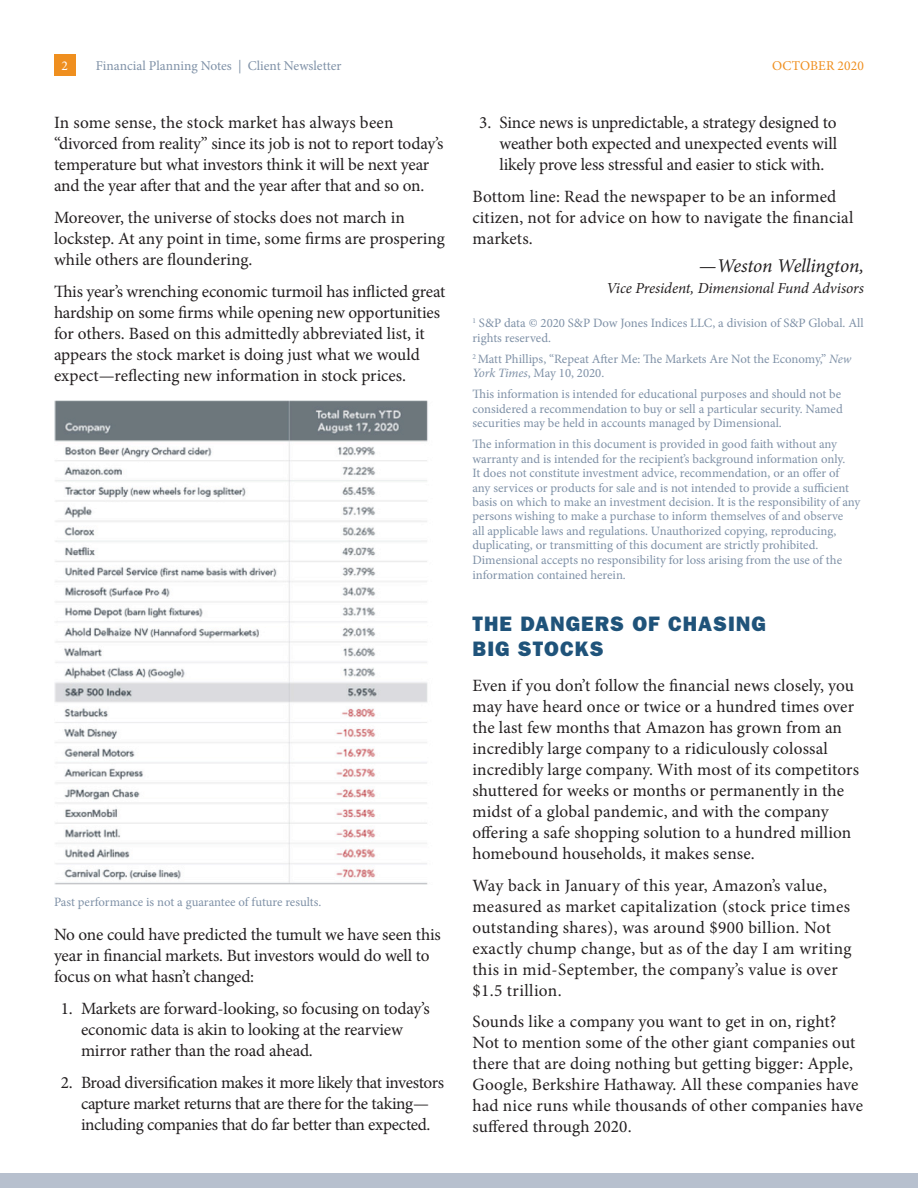
<style>
.page{position:relative;width:918px;height:1188px;background:#fff}
.page>*{position:absolute;margin:0;border:0;box-sizing:border-box;transform-origin:0 0}
.t1{font:800 21px/25.2px "Franklin Gothic";letter-spacing:.05em;color:#1f537a}
.t2{font:italic 19.5px "Minion Pro";letter-spacing:-.01em;color:#231f20}
.t3{font:17.25px/21px "Minion Pro";color:#231f20}
.t4{font:17.25px/21px "Minion Pro";letter-spacing:-.025em;color:#231f20;text-align:center}
.t5{font:italic 15.3px "Minion Pro";letter-spacing:-.005em;color:#231f20}
.t6{font:13.5px "Minion Pro";color:#7f91a7}
.t7{font:13.5px "Minion Pro";letter-spacing:.01em;color:#ef8f1f}
.t8{font:13.5px "Minion Pro";color:#fff}
.t9{font:12.75px/14.5px "Minion Pro";letter-spacing:-.005em;color:#7f91a7}
.s1{font-style:italic}
</style>
<div class="page">
<div style="left:54px;top:54px;width:22px;height:22px;background:#ef8f1f"></div>
<div style="left:0;top:1173px;width:918px;height:15px;background:#b7c0ce"></div>
<img style="left:54px;top:400px;width:374px;height:485px">
<p class="t8" style="left:62px;top:56px;width:8px">2</p>
<p class="t6" style="left:96px;top:56px;width:247px">Financial Planning Notes | Client Newsletter</p>
<p class="t7" style="left:772px;top:56px;width:93px">OCTOBER 2020</p>
<p class="t3" style="left:54px;top:112px;width:391px">In some sense, the stock market has always been “divorced from reality” since its job is not to report today’s temperature but what investors think it will be next year and the year after that and the year after that and so on.</p>
<p class="t3" style="left:54px;top:207px;width:392px">Moreover, the universe of stocks does not march in lockstep. At any point in time, some firms are prospering while others are floundering.</p>
<p class="t3" style="left:54px;top:281px;width:393px">This year’s wrenching economic turmoil has inflicted great hardship on some firms while opening new opportunities for others. Based on this admittedly abbreviated list, it appears the stock market is doing just what we would expect—reflecting new information in stock prices.</p>
<p class="t9" style="left:54px;top:894px;width:269px">Past performance is not a guarantee of future results.</p>
<p class="t3" style="left:54px;top:924px;width:388px">No one could have predicted the tumult we have seen this year in financial markets. But investors would do well to focus on what hasn’t changed:</p>
<p class="t3" style="left:81px;top:998px;width:350px;text-indent:-20px">1. Markets are forward-looking, so focusing on today’s economic data is akin to looking at the rearview mirror rather than the road ahead.</p>
<p class="t4" style="left:61px;top:1072px;width:385px">2. Broad diversification makes it more likely that investors capture market returns that are there for the taking— including companies that do far better than expected.</p>
<p class="t3" style="left:500px;top:112px;width:339px;text-align:justify;text-indent:-20px">3. Since news is unpredictable, a strategy designed to weather both expected and unexpected events will likely prove less stressful and easier to stick with.</p>
<p class="t3" style="left:472px;top:186px;width:383px">Bottom line: Read the newspaper to be an informed citizen, not for advice on how to navigate the financial markets.</p>
<p class="t2" style="left:699px;top:252px;width:167px">—Weston Wellington,</p>
<p class="t5" style="left:606px;top:277px;width:259px">Vice President, Dimensional Fund Advisors</p>
<p class="t9" style="left:472px;top:316px;width:393px"><sup>1</sup> S&amp;P data © 2020 S&amp;P Dow Jones Indices LLC, a division of S&amp;P Global. All rights reserved.</p>
<p class="t9" style="left:472px;top:352px;width:380px"><sup>2</sup> Matt Phillips, “Repeat After Me: The Markets Are Not the Economy,” <span class="s1">New<br>York Times</span>, May 10, 2020.</p>
<p class="t9" style="left:473px;top:387px;width:372px">This information is intended for educational purposes and should not be considered a recommendation to buy or sell a particular security. Named securities may be held in accounts managed by Dimensional.</p>
<p class="t9" style="left:473px;top:437px;width:389px">The information in this document is provided in good faith without any warranty and is intended for the recipient’s background information only.<br>It does not constitute investment advice, recommendation, or an offer of any services or products for sale and is not intended to provide a sufficient basis on which to make an investment decision. It is the responsibility of any persons wishing to make a purchase to inform themselves of and observe<br>all applicable laws and regulations. Unauthorized copying, reproducing, duplicating, or transmitting of this document are strictly prohibited.<br>Dimensional accepts no responsibility for loss arising from the use of the information contained herein.</p>
<p class="t1" style="left:473px;top:611px;width:295px">THE DANGERS OF CHASING<br>BIG STOCKS</p>
<p class="t3" style="left:473px;top:675px;width:388px">Even if you don’t follow the financial news closely, you may have heard once or twice or a hundred times over the last few months that Amazon has grown from an incredibly large company to a ridiculously colossal incredibly large company. With most of its competitors shuttered for weeks or months or permanently in the midst of a global pandemic, and with the company offering a safe shopping solution to a hundred million homebound households, it makes sense.</p>
<p class="t3" style="left:473px;top:875px;width:381px">Way back in January of this year, Amazon’s value, measured as market capitalization (stock price times outstanding shares), was around $900 billion. Not exactly chump change, but as of the day I am writing this in mid-September, the company’s value is over $1.5 trillion.</p>
<p class="t3" style="left:473px;top:1012px;width:392px">Sounds like a company you want to get in on, right?<br>Not to mention some of the other giant companies out there that are doing nothing but getting bigger: Apple, Google, Berkshire Hathaway. All these companies have had nice runs while thousands of other companies have suffered through 2020.</p>
</div>
